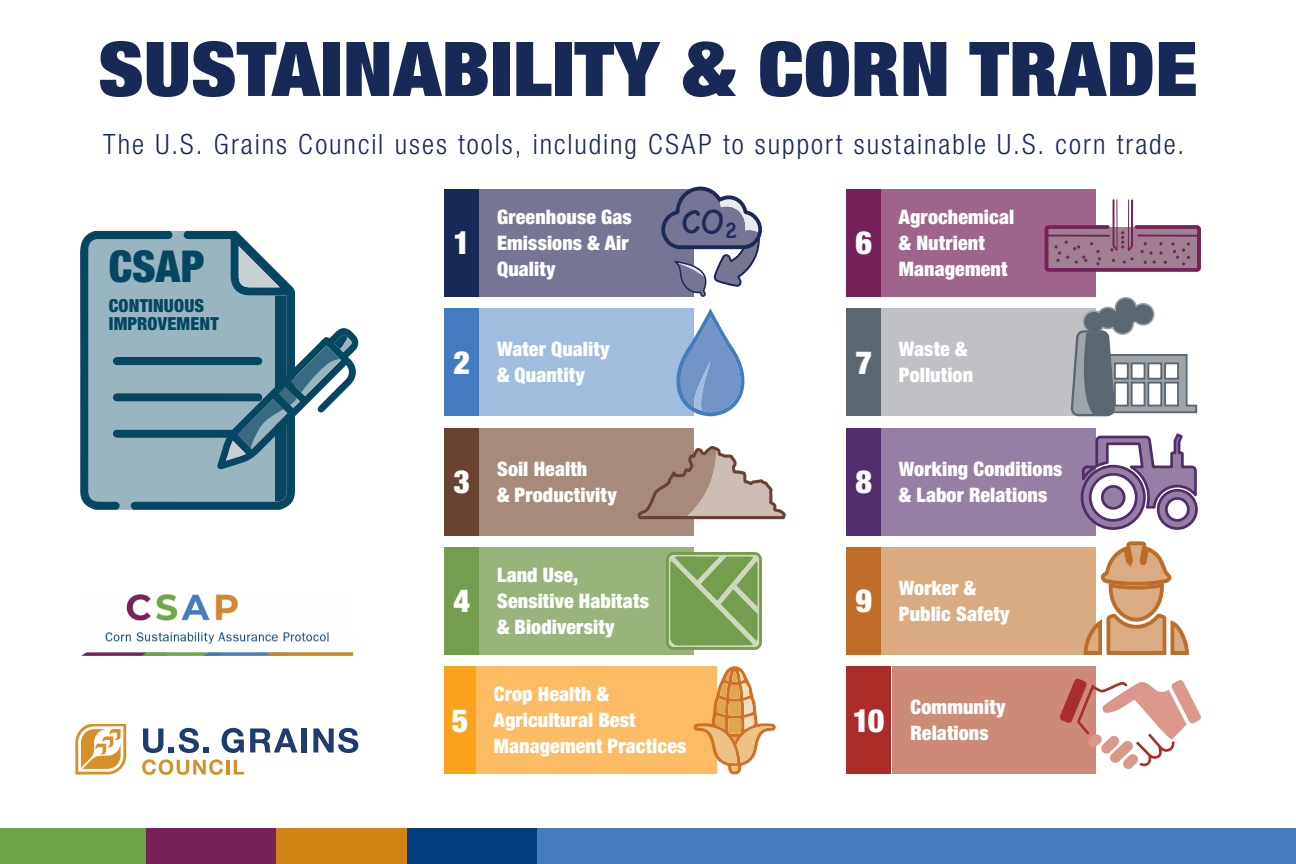
<style>
.page{position:relative;width:1296px;height:864px;background:#fff}
.page>*{position:absolute;margin:0;border:0;box-sizing:border-box;transform-origin:0 0}
.t1{font:900 condensed 75.6px "Helvetica Neue LT Std";letter-spacing:.005em;color:#192957;scale:1.11 1}
.t2{font:900 condensed 44px "Helvetica Neue LT Std";color:#054761}
.t3{font:34.2px "Chalkboard SE";color:#1d2a57;scale:.96 1}
.t4{font:900 condensed 32px "Helvetica Neue LT Std";color:#fff}
.t5{font:300 condensed 28px "Helvetica Neue LT Std";letter-spacing:.07em;color:#192957}
.t6{font:900 condensed 20px/26px "Helvetica Neue LT Std";letter-spacing:.005em;color:#fff}
.t7{font:900 condensed 18px/18px "Helvetica Neue LT Std";letter-spacing:.01em;color:#054761}
</style>
<div class="page">
<div style="left:537px;top:828px;width:759px;height:36px;background:#437cbf"></div>
<div style="left:407px;top:828px;width:130px;height:36px;background:#003e7e"></div>
<div style="left:276px;top:828px;width:131px;height:36px;background:#d18316"></div>
<div style="left:145px;top:828px;width:131px;height:36px;background:#762157"></div>
<div style="left:0;top:828px;width:145px;height:36px;background:#6ca543"></div>
<svg style="left:80px;top:231px;width:279px;height:279px"></svg>
<div style="left:445px;top:189px;width:34px;height:108px;background:#192957"></div>
<div style="left:479px;top:189px;width:215px;height:108px;background:#767594"></div>
<svg style="left:661px;top:186px;width:101px;height:111px"></svg>
<div style="left:445px;top:308px;width:34px;height:108px;background:#427bbf"></div>
<div style="left:479px;top:308px;width:215px;height:108px;background:#a0bddf"></div>
<svg style="left:676px;top:308px;width:69px;height:108px"></svg>
<div style="left:445px;top:428px;width:34px;height:108px;background:#694231"></div>
<div style="left:479px;top:428px;width:215px;height:108px;background:#a68b7d"></div>
<svg style="left:637px;top:446px;width:149px;height:73px"></svg>
<div style="left:445px;top:666px;width:31px;height:108px;background:#faa21b"></div>
<div style="left:476px;top:666px;width:240px;height:108px;background:#fdbb63"></div>
<svg style="left:694px;top:666px;width:82px;height:108px"></svg>
<div style="left:445px;top:547px;width:34px;height:108px;background:#749e4e"></div>
<div style="left:479px;top:547px;width:215px;height:108px;background:#99b47b"></div>
<svg style="left:666px;top:552px;width:96px;height:98px;background:#85a963"></svg>
<div style="left:846px;top:189px;width:35px;height:108px;background:#762157"></div>
<div style="left:881px;top:189px;width:215px;height:108px;background:#9f6489"></div>
<svg style="left:1045px;top:199px;width:156px;height:73px"></svg>
<div style="left:846px;top:308px;width:35px;height:108px;background:#5b6770"></div>
<div style="left:881px;top:308px;width:215px;height:108px;background:#c0c1c5"></div>
<svg style="left:1071px;top:297px;width:127px;height:119px"></svg>
<div style="left:846px;top:428px;width:35px;height:108px;background:#522d6d"></div>
<div style="left:881px;top:428px;width:215px;height:108px;background:#9580a3"></div>
<svg style="left:1081px;top:433px;width:117px;height:97px"></svg>
<div style="left:846px;top:666px;width:45px;height:108px;background:#ab2c29"></div>
<div style="left:892px;top:666px;width:204px;height:108px;background:#cd8a77"></div>
<svg style="left:1060px;top:679px;width:141px;height:90px"></svg>
<div style="left:846px;top:547px;width:35px;height:108px;background:#bf6d29"></div>
<div style="left:881px;top:547px;width:215px;height:108px;background:#daab81"></div>
<svg style="left:1083px;top:541px;width:106px;height:114px"></svg>
<img style="left:82px;top:594px;width:270px;height:61px">
<svg style="left:75px;top:725px;width:51px;height:50px"></svg>
<svg style="left:143px;top:728px;width:20px;height:25px"></svg>
<svg style="left:169px;top:728px;width:40px;height:25px"></svg>
<svg style="left:222px;top:728px;width:22px;height:25px"></svg>
<svg style="left:250px;top:728px;width:47px;height:24px"></svg>
<div style="left:301px;top:728px;width:6px;height:24px;background:#1e3c71"></div>
<svg style="left:313px;top:728px;width:45px;height:25px"></svg>
<svg style="left:142px;top:759px;width:81px;height:16px"></svg>
<hr style="left:226px;top:760px;width:4px;height:15px;background:#d79028">
<svg style="left:234px;top:760px;width:10px;height:15px"></svg>
<h1 class="t1" style="left:98px;top:21px;width:992px">SUSTAINABILITY &amp; CORN TRADE</h1>
<h3 class="t5" style="left:103px;top:128px;width:1083px">The U.S. Grains Council uses tools, including CSAP to support sustainable U.S. corn trade.</h3>
<h2 class="t2" style="left:109px;top:239px;width:97px">CSAP</h2>
<p class="t7" style="left:109px;top:296px;width:112px">CONTINUOUS<br>IMPROVEMENT</p>
<h3 class="t4" style="left:454px;top:223px;width:18px">1</h3>
<p class="t6" style="left:497px;top:204px;width:136px">Greenhouse Gas<br>Emissions &amp; Air<br>Quality</p>
<h3 class="t3" style="left:681px;top:191px;width:60px">CO<sub>2</sub></h3>
<h3 class="t4" style="left:454px;top:343px;width:18px">2</h3>
<p class="t6" style="left:497px;top:336px;width:114px">Water Quality &amp; Quantity</p>
<h3 class="t4" style="left:454px;top:462px;width:18px">3</h3>
<p class="t6" style="left:497px;top:455px;width:121px">Soil Health<br>&amp; Productivity</p>
<h3 class="t4" style="left:454px;top:581px;width:18px">4</h3>
<h3 class="t4" style="left:452px;top:701px;width:18px">5</h3>
<p class="t6" style="left:497px;top:562px;width:153px">Land Use,<br>Sensitive Habitats &amp; Biodiversity</p>
<p class="t6" style="left:494px;top:681px;width:194px">Crop Health &amp;<br>Agricultural Best<br>Management Practices</p>
<h3 class="t4" style="left:855px;top:223px;width:18px">6</h3>
<p class="t6" style="left:899px;top:204px;width:117px">Agrochemical &amp; Nutrient<br>Management</p>
<h3 class="t4" style="left:855px;top:343px;width:18px">7</h3>
<p class="t6" style="left:899px;top:336px;width:76px">Waste &amp;<br>Pollution</p>
<h3 class="t4" style="left:855px;top:462px;width:18px">8</h3>
<p class="t6" style="left:899px;top:455px;width:165px">Working Conditions &amp; Labor Relations</p>
<h3 class="t4" style="left:855px;top:581px;width:18px">9</h3>
<p class="t6" style="left:899px;top:575px;width:112px">Worker &amp;<br>Public Safety</p>
<h3 class="t4" style="left:853px;top:701px;width:33px">10</h3>
<p class="t6" style="left:910px;top:694px;width:96px">Community<br>Relations</p>
</div>
